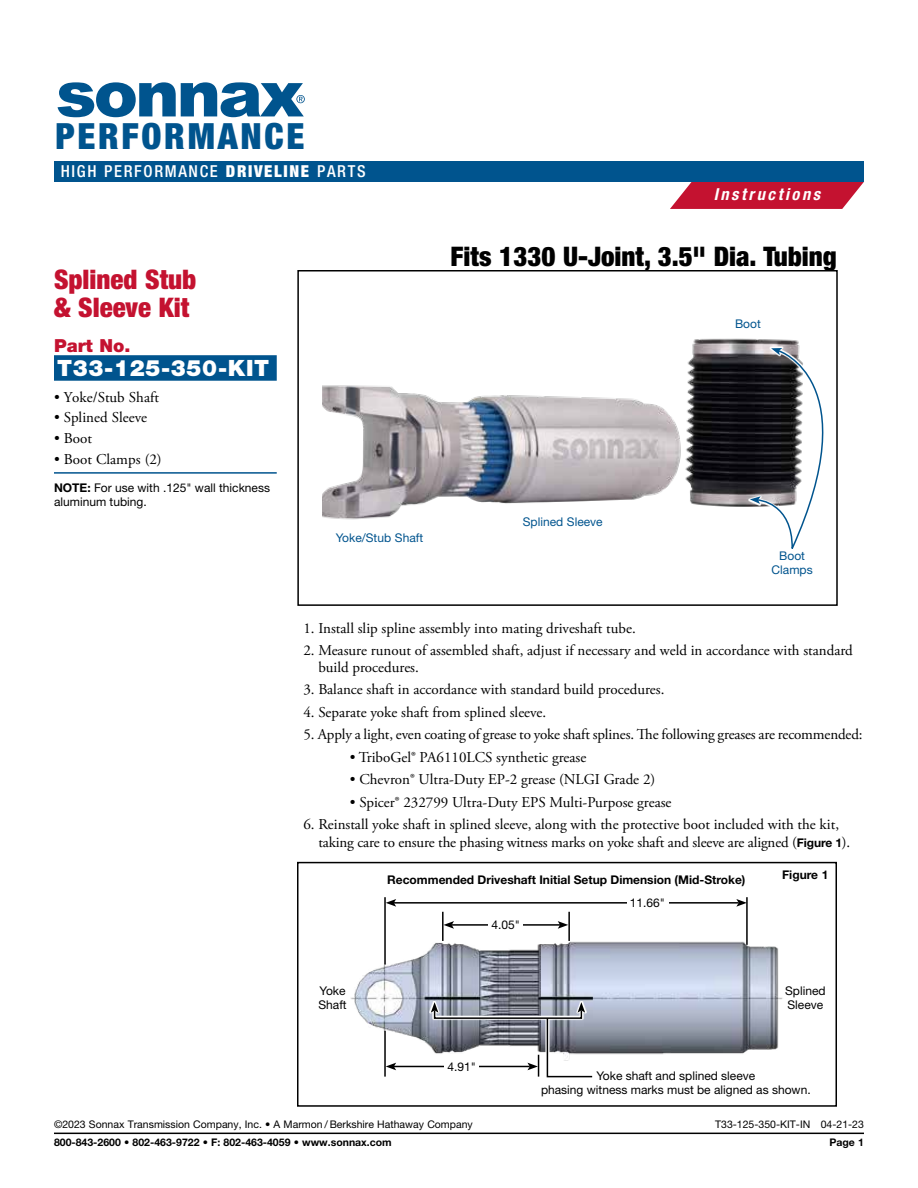
<style>
.page{position:relative;width:918px;height:1188px;background:#fff}
.page>*{position:absolute;margin:0;border:0;box-sizing:border-box;transform-origin:0 0}
.t1{font:900 condensed 36.15px "Helvetica Neue LT Std";letter-spacing:.075em;color:#00548e}
.t2{font:900 condensed 27px "Helvetica Neue LT Std";color:#000}
.t3{font:900 condensed 27px/27.8px "Helvetica Neue LT Std";color:#c41230}
.t4{font:900 22.5px "Helvetica Neue LT Std";letter-spacing:.03em;color:#fff}
.t5{font:900 18px "Helvetica Neue LT Std";color:#c41230}
.t6{font:500 condensed 16.5px "Helvetica Neue LT Std";letter-spacing:.1em;color:#fff}
.t7{font:italic 700 condensed 16.5px "Helvetica Neue LT Std";letter-spacing:.155em;color:#fff}
.t8{font:15px/16.5px "Adobe Garamond Pro";color:#000}
.t9{font:12px/14.4px "Helvetica Neue LT Std";color:#000}
.t10{font:700 12px "Helvetica Neue LT Std";color:#000}
.t11{font:12px/14.4px "Helvetica Neue LT Std";color:#00548e;text-align:center}
.t12{font:10.5px "Helvetica Neue LT Std";color:#000}
.t13{font:700 10.5px "Helvetica Neue LT Std";color:#000}
.s1{font-weight:900}
.s2{font-weight:700}
.s3{font-family:"Helvetica Neue LT Std";font-weight:700;font-size:12px}
</style>
<div class="page">
<div style="left:54px;top:355px;width:223px;height:26px;background:#00548e"></div>
<hr style="left:54px;top:472px;width:223px;height:2px;background:#00548e">
<img style="left:350px;top:911px;width:433px;height:160px">
<div style="left:297px;top:862px;width:540px;height:245px;border:2px solid #000"></div>
<hr style="left:442px;top:912px;width:2px;height:29px;background:#000">
<hr style="left:568px;top:912px;width:2px;height:29px;background:#000">
<hr style="left:452px;top:924px;width:108px;height:2px;background:#000">
<svg style="left:444px;top:921px;width:10px;height:8px"></svg>
<svg style="left:558px;top:921px;width:10px;height:8px"></svg>
<div style="left:488px;top:917px;width:35px;height:15px;background:#fff"></div>
<hr style="left:384px;top:1031px;width:2px;height:46px;background:#000">
<hr style="left:394px;top:1066px;width:136px;height:1px;background:#000">
<svg style="left:386px;top:1063px;width:10px;height:7px"></svg>
<hr style="left:384px;top:897px;width:2px;height:68px;background:#000">
<hr style="left:746px;top:897px;width:2px;height:48px;background:#000">
<hr style="left:394px;top:902px;width:345px;height:2px;background:#000">
<svg style="left:386px;top:899px;width:10px;height:8px"></svg>
<svg style="left:736px;top:899px;width:11px;height:8px"></svg>
<div style="left:627px;top:895px;width:41px;height:15px;background:#fff"></div>
<svg style="left:429px;top:1001px;width:165px;height:76px"></svg>
<div style="left:434px;top:1010px;width:148px;height:9px;border:2px solid #000"></div>
<svg style="left:431px;top:1002px;width:7px;height:11px"></svg>
<svg style="left:546px;top:1002px;width:48px;height:76px"></svg>
<div style="left:297px;top:270px;width:541px;height:336px;border:2px solid #000"></div>
<img style="left:323px;top:385px;width:356px;height:135px">
<img style="left:679px;top:338px;width:121px;height:169px">
<svg style="left:750px;top:348px;width:74px;height:201px"></svg>
<hr style="left:54px;top:1133px;width:810px;height:1px;background:#000">
<svg style="left:670px;top:182px;width:194px;height:27px;background:#ca2c47"></svg>
<div style="left:54px;top:161px;width:810px;height:21px;background:#00548e"></div>
<svg style="left:58px;top:82px;width:247px;height:35px"></svg>
<h1 class="t1" style="left:56px;top:114px;width:250px">PERFORMANCE</h1>
<p class="t6" style="left:61px;top:162px;width:306px">HIGH PERFORMANCE <span class="s1">DRIVELINE</span> PARTS</p>
<h2 class="t3" style="left:54px;top:265px;width:144px">Splined Stub &amp; Sleeve Kit</h2>
<p class="t5" style="left:54px;top:335px;width:78px">Part No.</p>
<h3 class="t4" style="left:57px;top:355px;width:214px">T33-125-350-KIT</h3>
<p class="t8" style="left:54px;top:389px;width:107px">• Yoke/Stub Shaft</p>
<p class="t8" style="left:54px;top:410px;width:95px">• Splined Sleeve</p>
<p class="t8" style="left:54px;top:431px;width:39px">• Boot</p>
<p class="t8" style="left:54px;top:452px;width:109px">• Boot Clamps (2)</p>
<p class="t9" style="left:54px;top:480px;width:218px"><span class="s2">NOTE:</span> For use with .125" wall thickness aluminum tubing.</p>
<p class="t11" style="left:336px;top:530px;width:89px">Yoke/Stub Shaft</p>
<p class="t7" style="left:714px;top:185px;width:108px">Instructions</p>
<h2 class="t2" style="left:451px;top:239px;width:388px">Fits 1330 U-Joint, 3.5" Dia. Tubing</h2>
<p class="t11" style="left:523px;top:514px;width:81px">Splined Sleeve</p>
<p class="t11" style="left:735px;top:317px;width:27px">Boot</p>
<p class="t11" style="left:772px;top:548px;width:43px">Boot<br>Clamps</p>
<p class="t8" style="left:303px;top:620px;width:334px">1. Install slip spline assembly into mating driveshaft tube.</p>
<p class="t8" style="left:318px;top:643px;width:536px;text-indent:-15px">2. Measure runout of assembled shaft, adjust if necessary and weld in accordance with standard build procedures.</p>
<p class="t8" style="left:303px;top:682px;width:363px">3. Balance shaft in accordance with standard build procedures.</p>
<p class="t8" style="left:303px;top:704px;width:244px">4. Separate yoke shaft from splined sleeve.</p>
<p class="t8" style="left:303px;top:727px;width:561px">5. Apply a light, even coating of grease to yoke shaft splines. The following greases are recommended:</p>
<p class="t8" style="left:350px;top:749px;width:238px">• TriboGel® PA6110LCS synthetic grease</p>
<p class="t8" style="left:350px;top:772px;width:307px">• Chevron® Ultra-Duty EP-2 grease (NLGI Grade 2)</p>
<p class="t8" style="left:350px;top:794px;width:323px">• Spicer® 232799 Ultra-Duty EPS Multi-Purpose grease</p>
<p class="t8" style="left:318px;top:816px;width:533px;line-height:18px;text-indent:-15px">6. Reinstall yoke shaft in splined sleeve, along with the protective boot included with the kit, taking care to ensure the phasing witness marks on yoke shaft and sleeve are aligned (<span class="s3">Figure 1</span>).</p>
<p class="t9" style="left:318px;top:983px;width:30px">Yoke<br>Shaft</p>
<p class="t10" style="left:387px;top:872px;width:360px">Recommended Driveshaft Initial Setup Dimension (Mid-Stroke)</p>
<p class="t9" style="left:492px;top:918px;width:30px">4.05"</p>
<p class="t9" style="left:630px;top:895px;width:37px">11.66"</p>
<p class="t10" style="left:782px;top:867px;width:48px">Figure 1</p>
<p class="t9" style="left:785px;top:983px;width:42px">Splined<br>Sleeve</p>
<p class="t9" style="left:448px;top:1059px;width:30px">4.91"</p>
<p class="t9" style="left:541px;top:1068px;width:271px;text-align:center">Yoke shaft and splined sleeve<br>phasing witness marks must be aligned as shown.</p>
<p class="t12" style="left:54px;top:1118px;width:420px">©2023 Sonnax Transmission Company, Inc. • A Marmon / Berkshire Hathaway Company</p>
<p class="t12" style="left:715px;top:1118px;width:150px">T33-125-350-KIT-IN 04-21-23</p>
<p class="t13" style="left:54px;top:1136px;width:339px">800-843-2600 • 802-463-9722 • F: 802-463-4059 • www.sonnax.com</p>
<p class="t13" style="left:829px;top:1136px;width:36px">Page 1</p>
</div>
